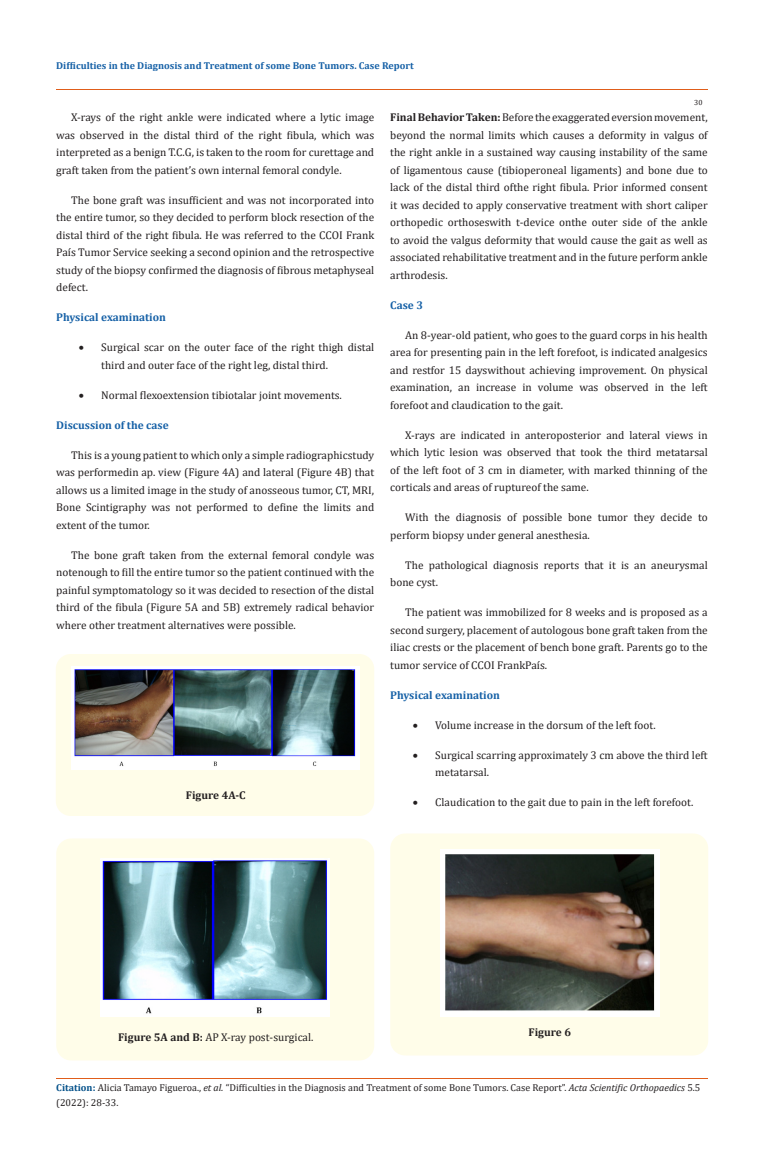
<style>
.page{position:relative;width:764px;height:1170px;background:#fff}
.page>*{position:absolute;margin:0;border:0;box-sizing:border-box;transform-origin:0 0}
.No_Spacing{font:11.25px/17.5px "Cambria";color:#231f20;text-align:justify}
.HTML_Preformatted{font:11.25px/17.5px "Cambria";color:#231f20;text-align:justify}
.No_Spacing-2{font:700 11.25px "Cambria";color:#1560a6}
.t1{font:700 11.25px "Cambria";color:#231f20}
.t2{font:10px/15px "Cambria";color:#231f20}
.t3{font:700 10px "Cambria";color:#1560a6}
.t4{font:7.5px "Cambria";color:#231f20}
.s1{font-weight:700}
.s2{font-weight:700;color:#035089}
.s3{font-style:italic}
</style>
<div class="page">
<hr style="left:56px;top:90px;width:652px;height:1px;background:#e05d1a">
<hr style="left:56px;top:1079px;width:652px;height:1px;background:#e05d1a">
<div style="left:56px;top:654px;width:318px;height:162px;background:#fffde9;border-radius:15px"></div>
<img style="left:71px;top:666px;width:288px;height:104px">
<div style="left:56px;top:838px;width:318px;height:222px;background:#fffde9;border-radius:15px"></div>
<img style="left:101px;top:859px;width:228px;height:158px">
<div style="left:390px;top:833px;width:318px;height:222px;background:#fffde9;border-radius:15px"></div>
<img style="left:440px;top:849px;width:219px;height:168px">
<p class="t3" style="left:56px;top:59px;width:359px">Difficulties in the Diagnosis and Treatment of some Bone Tumors. Case Report</p>
<p class="t4" style="left:694px;top:98px;width:10px">30</p>
<p class="No_Spacing" style="left:56px;top:108px;width:319px;text-indent:15px">X-rays of the right ankle were indicated where a lytic image was observed in the distal third of the right fibula, which was interpreted as a benign T.C.G, is taken to the room for curettage and graft taken from the patient’s own internal femoral condyle.</p>
<p class="HTML_Preformatted" style="left:56px;top:191px;width:319px;text-indent:15px">The bone graft was insufficient and was not incorporated into the entire tumor, so they decided to perform block resection of the distal third of the right fibula. He was referred to the CCOI Frank País Tumor Service seeking a second opinion and the retrospective study of the biopsy confirmed the diagnosis of fibrous metaphyseal defect.</p>
<p class="No_Spacing-2" style="left:56px;top:309px;width:111px">Physical examination</p>
<p class="No_Spacing" style="left:101px;top:338px;width:274px;text-indent:-22px">• Surgical scar on the outer face of the right thigh distal third and outer face of the right leg, distal third.</p>
<p class="No_Spacing" style="left:79px;top:386px;width:265px">• Normal flexoextension tibiotalar joint movements.</p>
<p class="No_Spacing-2" style="left:56px;top:417px;width:114px">Discussion of the case</p>
<p class="No_Spacing" style="left:56px;top:446px;width:319px;text-indent:15px">This is a young patient to which only a simple radiographicstudy was performedin ap. view (Figure 4A) and lateral (Figure 4B) that allows us a limited image in the study of anosseous tumor, CT, MRI, Bone Scintigraphy was not performed to define the limits and extent of the tumor.</p>
<p class="No_Spacing" style="left:56px;top:546px;width:319px;text-indent:15px">The bone graft taken from the external femoral condyle was notenough to fill the entire tumor so the patient continued with the painful symptomatology so it was decided to resection of the distal third of the fibula (Figure 5A and 5B) extremely radical behavior where other treatment alternatives were possible.</p>
<p class="t1" style="left:186px;top:787px;width:61px">Figure 4A-C</p>
<p class="No_Spacing" style="left:390px;top:108px;width:319px"><span class="s1">Final Behavior Taken:</span> Before the exaggerated eversion movement, beyond the normal limits which causes a deformity in valgus of the right ankle in a sustained way causing instability of the same of ligamentous cause (tibioperoneal ligaments) and bone due to lack of the distal third ofthe right fibula. Prior informed consent it was decided to apply conservative treatment with short caliper orthopedic orthoseswith t-device onthe outer side of the ankle to avoid the valgus deformity that would cause the gait as well as associated rehabilitative treatment and in the future perform ankle arthrodesis.</p>
<p class="No_Spacing-2" style="left:390px;top:297px;width:34px">Case 3</p>
<p class="No_Spacing" style="left:390px;top:326px;width:319px;text-indent:15px">An 8-year-old patient, who goes to the guard corps in his health area for presenting pain in the left forefoot, is indicated analgesics and restfor 15 dayswithout achieving improvement. On physical examination, an increase in volume was observed in the left forefoot and claudication to the gait.</p>
<p class="No_Spacing" style="left:390px;top:426px;width:319px;text-indent:15px">X-rays are indicated in anteroposterior and lateral views in which lytic lesion was observed that took the third metatarsal of the left foot of 3 cm in diameter, with marked thinning of the corticals and areas of ruptureof the same.</p>
<p class="No_Spacing" style="left:390px;top:508px;width:319px;text-indent:15px">With the diagnosis of possible bone tumor they decide to perform biopsy under general anesthesia.</p>
<p class="No_Spacing" style="left:390px;top:556px;width:319px;text-indent:15px">The pathological diagnosis reports that it is an aneurysmal bone cyst.</p>
<p class="No_Spacing" style="left:390px;top:603px;width:319px;text-indent:15px">The patient was immobilized for 8 weeks and is proposed as a second surgery, placement of autologous bone graft taken from the iliac crests or the placement of bench bone graft. Parents go to the tumor service of CCOI FrankPaís.</p>
<p class="No_Spacing-2" style="left:390px;top:687px;width:111px">Physical examination</p>
<p class="No_Spacing" style="left:413px;top:716px;width:244px">• Volume increase in the dorsum of the left foot.</p>
<p class="No_Spacing" style="left:435px;top:746px;width:274px;text-indent:-22px">• Surgical scarring approximately 3 cm above the third left metatarsal.</p>
<p class="No_Spacing" style="left:413px;top:793px;width:282px">• Claudication to the gait due to pain in the left forefoot.</p>
<p class="No_Spacing" style="left:118px;top:1028px;width:197px"><span class="s1">Figure 5A and B:</span> AP X-ray post-surgical.</p>
<p class="t1" style="left:528px;top:1024px;width:44px">Figure 6</p>
<p class="t2" style="left:56px;top:1080px;width:646px"><span class="s2">Citation:</span> Alicia Tamayo Figueroa., <span class="s3">et al.</span> “Difficulties in the Diagnosis and Treatment of some Bone Tumors. Case Report”. <span class="s3">Acta Scientific Orthopaedics</span> 5.5 (2022): 28-33.</p>
</div>
